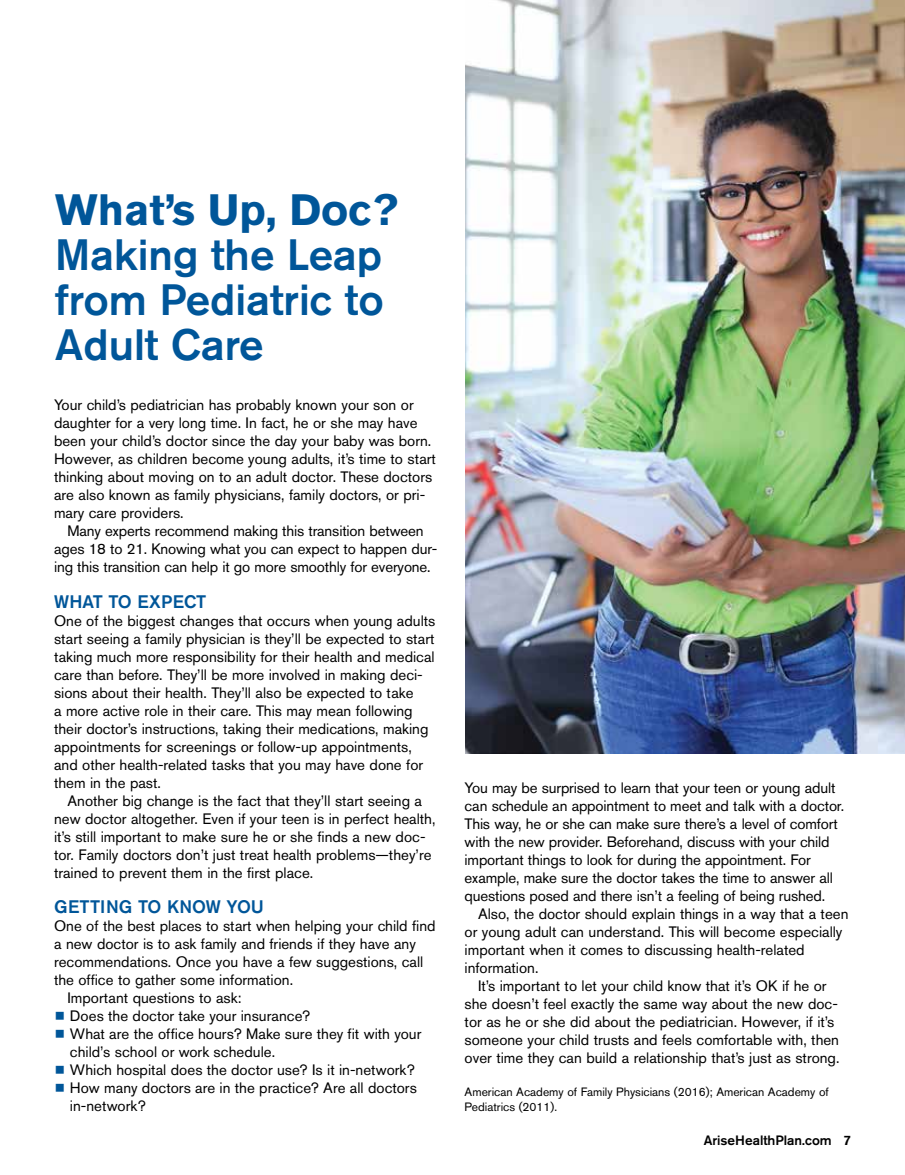
<style>
.page{position:relative;width:905px;height:1175px;background:#fff}
.page>*{position:absolute;margin:0;border:0;box-sizing:border-box;transform-origin:0 0}
.t1{font:500 43.5px/45px "Akzidenz Grotesk BE";color:#005699;text-align:justify}
.t2{font:700 43.5px "Akzidenz Grotesk BE";color:#005699}
.t3{font:500 18px "Akzidenz Grotesk BE";color:#005699}
.t4{font:15px/18px "Akzidenz Grotesk BE";color:#000}
.t5{font:500 13.5px "Akzidenz Grotesk BE";color:#000}
.t6{font:12px/15px "Akzidenz Grotesk BE";color:#000}
.s1{font-size:34.5px;color:#005699}
</style>
<div class="page">
<img style="left:465px;top:0;width:439px;height:753px">
<h1 class="t2" style="left:55px;top:184px;width:344px">What’s Up, Doc?</h1>
<h1 class="t1" style="left:55px;top:231px;width:330px">Making the Leap from Pediatric to Adult Care</h1>
<p class="t4" style="left:54px;top:396px;width:383px">Your child’s pediatrician has probably known your son or daughter for a very long time. In fact, he or she may have been your child’s doctor since the day your baby was born.<br>However, as children become young adults, it’s time to start thinking about moving on to an adult doctor. These doctors are also known as family physicians, family doctors, or pri&shy;mary care providers.</p>
<p class="t4" style="left:54px;top:522px;width:385px;text-align:center">Many experts recommend making this transition between ages 18 to 21. Knowing what you can expect to happen dur&shy;ing this transition can help it go more smoothly for everyone.</p>
<p class="t3" style="left:54px;top:590px;width:154px">WHAT TO EXPECT</p>
<p class="t4" style="left:54px;top:611px;width:383px">One of the biggest changes that occurs when young adults start seeing a family physician is they’ll be expected to start taking much more responsibility for their health and medical care than before. They’ll be more involved in making deci&shy;sions about their health. They’ll also be expected to take<br>a more active role in their care. This may mean following their doctor’s instructions, taking their medications, making appointments for screenings or follow-up appointments, and other health-related tasks that you may have done for them in the past.</p>
<p class="t4" style="left:54px;top:791px;width:383px;text-indent:14px">Another big change is the fact that they’ll start seeing a new doctor altogether. Even if your teen is in perfect health, it’s still important to make sure he or she finds a new doc&shy;tor. Family doctors don’t just treat health problems—they’re trained to prevent them in the first place.</p>
<p class="t3" style="left:54px;top:895px;width:211px">GETTING TO KNOW YOU</p>
<p class="t4" style="left:54px;top:916px;width:383px">One of the best places to start when helping your child find</p>
<p class="t4" style="left:54px;top:934px;width:363px">a new doctor is to ask family and friends if they have any</p>
<p class="t4" style="left:54px;top:952px;width:371px">recommendations. Once you have a few suggestions, call</p>
<p class="t4" style="left:54px;top:970px;width:240px">the office to gather some information.</p>
<p class="t4" style="left:68px;top:988px;width:176px">Important questions to ask:</p>
<p class="t4" style="left:54px;top:1006px;width:258px"><span class="s1">•</span> Does the doctor take your insurance?</p>
<p class="t4" style="left:70px;top:1024px;width:353px;text-indent:-16px"><span class="s1">•</span> What are the office hours? Make sure they fit with your child’s school or work schedule.</p>
<p class="t4" style="left:54px;top:1060px;width:362px"><span class="s1">•</span> Which hospital does the doctor use? Is it in-network?</p>
<p class="t4" style="left:70px;top:1078px;width:348px;text-indent:-16px"><span class="s1">•</span> How many doctors are in the practice? Are all doctors in-network?</p>
<p class="t4" style="left:464px;top:778px;width:381px">You may be surprised to learn that your teen or young adult can schedule an appointment to meet and talk with a doctor.<br>This way, he or she can make sure there’s a level of comfort with the new provider. Beforehand, discuss with your child important things to look for during the appointment. For example, make sure the doctor takes the time to answer all questions posed and there isn’t a feeling of being rushed.</p>
<p class="t4" style="left:464px;top:904px;width:385px;text-indent:14px">Also, the doctor should explain things in a way that a teen or young adult can understand. This will become especially important when it comes to discussing health-related information.</p>
<p class="t4" style="left:464px;top:976px;width:376px;text-align:center">It’s important to let your child know that it’s OK if he or she doesn’t feel exactly the same way about the new doc&shy;tor as he or she did about the pediatrician. However, if it’s someone your child trusts and feels comfortable with, then over time they can build a relationship that’s just as strong.</p>
<p class="t6" style="left:464px;top:1084px;width:365px">American Academy of Family Physicians (2016); American Academy of<br>Pediatrics (2011).</p>
<p class="t5" style="left:703px;top:1131px;width:149px">AriseHealthPlan.com 7</p>
</div>
